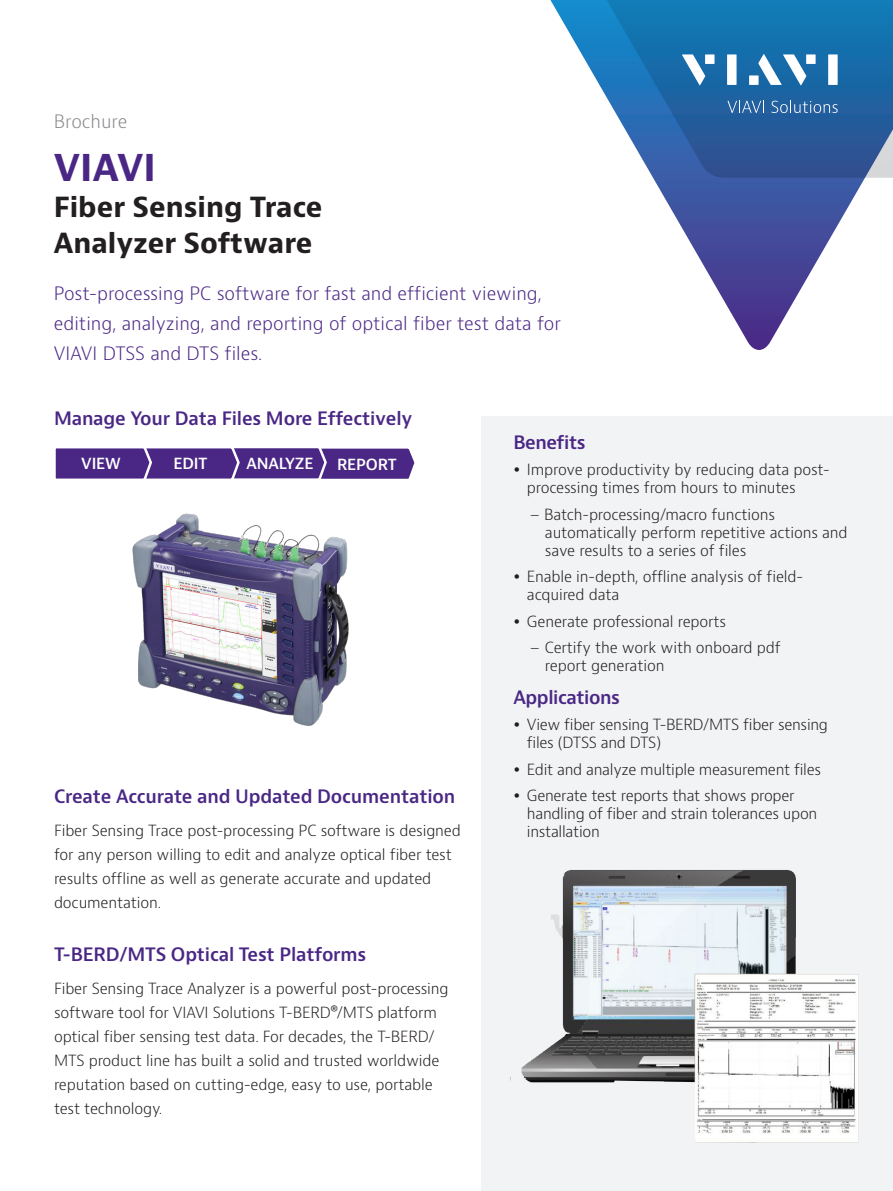
<style>
.page{position:relative;width:893px;height:1191px;background:#fff}
.page>*{position:absolute;margin:0;border:0;box-sizing:border-box;transform-origin:0 0}
.H1_Brand_Sub-Brand_2{font:700 36px "Bernino Sans";color:#4a2785}
.H2_Product_18_24{font:700 27px "Bernino Sans";color:#231f20}
.P_Intro_12_20{font:300 18px/30px "Bernino Sans";color:#4a2785}
.H2_Heading_Purple_12{font:600 18px "Bernino Sans";letter-spacing:-.01em;color:#4a2785}
.Key_Features_Benefit{font:600 18px "Bernino Sans";letter-spacing:-.025em;color:#4a2785}
.P_DocType{font:300 18px "Bernino Sans";color:#87898c}
.P_10_16{font:300 15px/24px "Bernino Sans";letter-spacing:-.01em;color:#231f20}
.P_Bulleted_Features{font:300 15px/18px "Bernino Sans";letter-spacing:-.01em;color:#231f20}
.H2_Heading_Black_12{font:600 15px "Bernino Sans";letter-spacing:-.01em;color:#fff}
</style>
<div class="page">
<svg style="left:653px;top:178px;width:212px;height:172px"></svg>
<svg style="left:550px;top:0;width:343px;height:178px"></svg>
<svg style="left:727px;top:101px;width:37px;height:12px"></svg>
<svg style="left:771px;top:100px;width:67px;height:13px"></svg>
<svg style="left:682px;top:54px;width:23px;height:31px"></svg>
<div style="left:705px;top:54px;width:9px;height:10px;background:#fff"></div>
<div style="left:727px;top:54px;width:9px;height:31px;background:#fff"></div>
<div style="left:806px;top:54px;width:10px;height:10px;background:#fff"></div>
<div style="left:828px;top:54px;width:10px;height:31px;background:#fff"></div>
<svg style="left:758px;top:54px;width:48px;height:31px"></svg>
<div style="left:749px;top:75px;width:10px;height:10px;background:#fff"></div>
<div style="left:482px;top:417px;width:411px;height:774px;background:#f2f3f4"></div>
<svg style="left:55px;top:448px;width:360px;height:31px;background:#55348c"></svg>
<img style="left:510px;top:869px;width:349px;height:273px">
<img style="left:132px;top:513px;width:217px;height:213px">
<p class="P_DocType" style="left:54px;top:110px;width:75px">Brochure</p>
<p class="H1_Brand_Sub-Brand_2" style="left:54px;top:145px;width:104px">VIAVI</p>
<p class="H2_Product_18_24" style="left:54px;top:190px;width:270px">Fiber Sensing Trace</p>
<p class="H2_Product_18_24" style="left:54px;top:226px;width:260px">Analyzer Software</p>
<p class="P_Intro_12_20" style="left:54px;top:279px;width:509px">Post-processing PC software for fast and efficient viewing, editing, analyzing, and reporting of optical fiber test data for<br>VIAVI DTSS and DTS files.</p>
<p class="H2_Heading_Purple_12" style="left:54px;top:407px;width:360px">Manage Your Data Files More Effectively</p>
<p class="H2_Heading_Black_12" style="left:81px;top:453px;width:41px">VIEW</p>
<p class="H2_Heading_Black_12" style="left:174px;top:454px;width:35px">EDIT</p>
<p class="H2_Heading_Black_12" style="left:246px;top:454px;width:69px">ANALYZE</p>
<p class="H2_Heading_Black_12" style="left:337px;top:455px;width:61px">REPORT</p>
<p class="H2_Heading_Purple_12" style="left:54px;top:785px;width:403px">Create Accurate and Updated Documentation</p>
<p class="P_10_16" style="left:54px;top:818px;width:408px">Fiber Sensing Trace post-processing PC software is designed for any person willing to edit and analyze optical fiber test results offline as well as generate accurate and updated documentation.</p>
<p class="H2_Heading_Purple_12" style="left:54px;top:943px;width:314px">T-BERD/MTS Optical Test Platforms</p>
<p class="P_10_16" style="left:54px;top:976px;width:396px">Fiber Sensing Trace Analyzer is a powerful post-processing software tool for VIAVI Solutions T-BERD®/MTS platform optical fiber sensing test data. For decades, the T-BERD/ MTS product line has built a solid and trusted worldwide reputation based on cutting-edge, easy to use, portable test technology.</p>
<p class="Key_Features_Benefit" style="left:513px;top:430px;width:74px">Benefits</p>
<p class="P_10_16" style="left:527px;top:461px;width:304px;line-height:18px">Improve productivity by reducing data post&shy;processing times from hours to minutes</p>
<p class="P_Bulleted_Features" style="left:545px;top:505px;width:304px;text-indent:-15px">– Batch-processing/macro functions automatically perform repetitive actions and save results to a series of files</p>
<p class="P_10_16" style="left:527px;top:568px;width:278px;line-height:18px">Enable in-depth, offline analysis of field&shy;acquired data</p>
<p class="P_10_16" style="left:527px;top:609px;width:201px">Generate professional reports</p>
<p class="P_Bulleted_Features" style="left:545px;top:639px;width:237px;text-indent:-15px">– Certify the work with onboard pdf report generation</p>
<p class="Key_Features_Benefit" style="left:513px;top:685px;width:108px">Applications</p>
<p class="P_10_16" style="left:527px;top:716px;width:303px;line-height:18px">View fiber sensing T-BERD/MTS fiber sensing files (DTSS and DTS)</p>
<p class="P_10_16" style="left:527px;top:757px;width:296px">Edit and analyze multiple measurement files</p>
<p class="P_10_16" style="left:527px;top:787px;width:292px;line-height:18px">Generate test reports that shows proper handling of fiber and strain tolerances upon installation</p>
</div>
